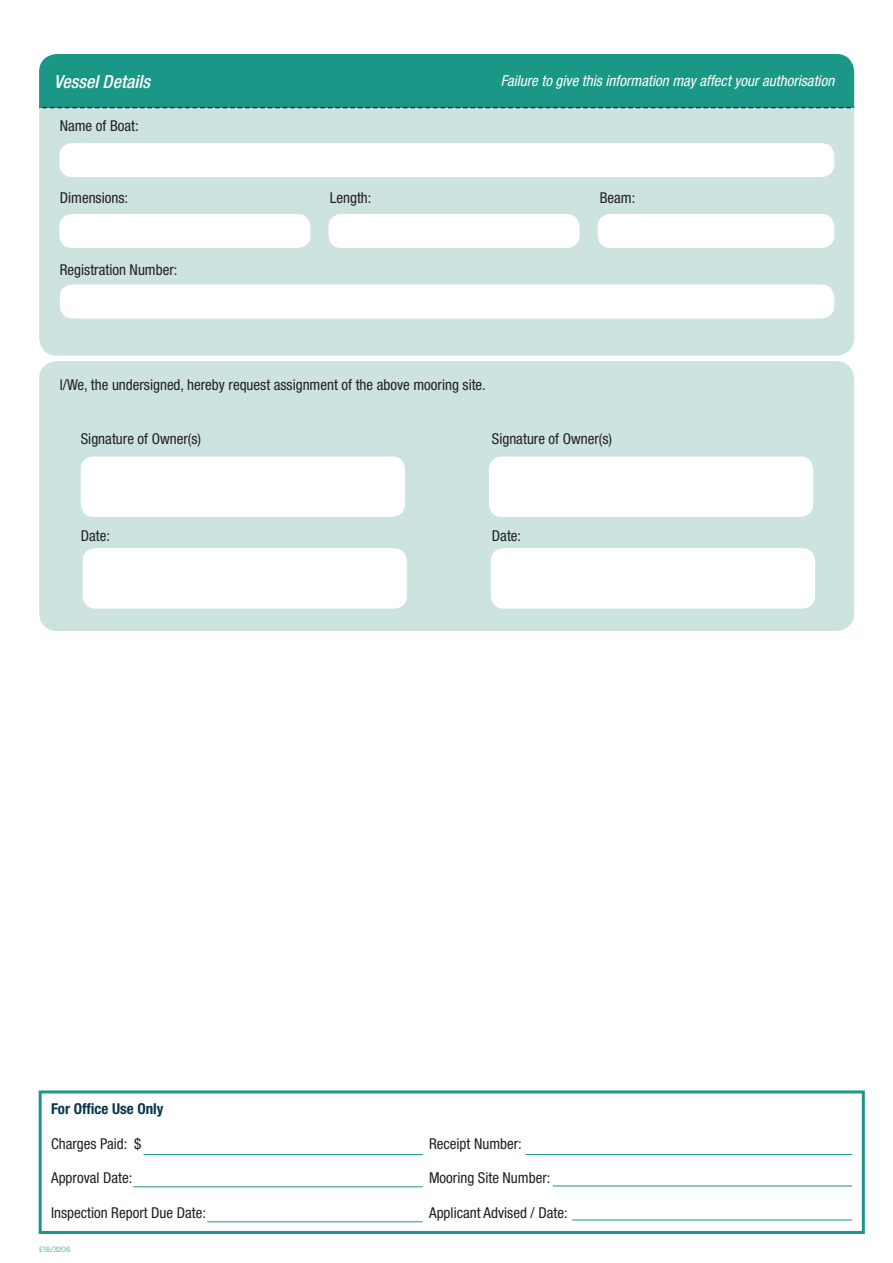
<style>
.page{position:relative;width:893px;height:1263px;background:#fff}
.page>*{position:absolute;margin:0;border:0;box-sizing:border-box;transform-origin:0 0}
.Headings{font:italic 500 condensed 18px "Helvetica Neue LT Pro";color:#fff}
.Paragraph_Style_1{font:condensed 15px "Helvetica Neue LT Pro";color:#231f20}
.Paragraph_Style_1-2{font:italic condensed 15px "Helvetica Neue LT Pro";color:#fff}
.Paragraph_Style_1-3{font:700 condensed 15px "Helvetica Neue LT Pro";color:#073549}
.Normal_text{font:300 9px "National";color:#1b9788}
</style>
<div class="page">
<div style="left:39px;top:361px;width:815px;height:270px;background:#cce3e0;border-radius:18px"></div>
<div style="left:39px;top:54px;width:815px;height:302px;background:#cce3e0;border-radius:18px"></div>
<div style="left:39px;top:54px;width:815px;height:55px;background:#1b9788"></div>
<div style="left:59px;top:143px;width:775px;height:34px;background:#fff;border-radius:13px"></div>
<div style="left:59px;top:214px;width:251px;height:34px;background:#fff;border-radius:13px"></div>
<div style="left:328px;top:214px;width:252px;height:34px;background:#fff;border-radius:13px"></div>
<div style="left:598px;top:214px;width:236px;height:34px;background:#fff;border-radius:13px"></div>
<div style="left:60px;top:284px;width:774px;height:34px;background:#fff;border-radius:13px"></div>
<div style="left:81px;top:456px;width:324px;height:61px;background:#fff;border-radius:13px"></div>
<div style="left:489px;top:456px;width:324px;height:61px;background:#fff;border-radius:13px"></div>
<div style="left:83px;top:548px;width:324px;height:61px;background:#fff;border-radius:13px"></div>
<div style="left:491px;top:548px;width:324px;height:61px;background:#fff;border-radius:13px"></div>
<div style="left:39px;top:1090px;width:826px;height:144px;border:3px solid #1b9788"></div>
<hr style="left:144px;top:1154px;width:279px;height:1px;background:#1b9788">
<hr style="left:525px;top:1154px;width:327px;height:1px;background:#1b9788">
<hr style="left:133px;top:1186px;width:290px;height:1px;background:#1b9788">
<hr style="left:553px;top:1185px;width:299px;height:1px;background:#1b9788">
<hr style="left:207px;top:1221px;width:216px;height:1px;background:#1b9788">
<hr style="left:572px;top:1219px;width:280px;height:1px;background:#1b9788">
<p class="Headings" style="left:54px;top:71px;width:97px">Vessel Details</p>
<p class="Paragraph_Style_1" style="left:60px;top:117px;width:80px">Name of Boat:</p>
<p class="Paragraph_Style_1-2" style="left:501px;top:72px;width:335px">Failure to give this information may affect your authorisation</p>
<p class="Paragraph_Style_1" style="left:60px;top:189px;width:70px">Dimensions:</p>
<p class="Paragraph_Style_1" style="left:330px;top:189px;width:43px">Length:</p>
<p class="Paragraph_Style_1" style="left:600px;top:189px;width:37px">Beam:</p>
<p class="Paragraph_Style_1" style="left:60px;top:261px;width:119px">Registration Number:</p>
<p class="Paragraph_Style_1" style="left:60px;top:376px;width:428px">I/We, the undersigned, hereby request assignment of the above mooring site.</p>
<p class="Paragraph_Style_1" style="left:81px;top:430px;width:122px">Signature of Owner(s)</p>
<p class="Paragraph_Style_1" style="left:492px;top:430px;width:122px">Signature of Owner(s)</p>
<p class="Paragraph_Style_1" style="left:81px;top:527px;width:31px">Date:</p>
<p class="Paragraph_Style_1" style="left:492px;top:527px;width:31px">Date:</p>
<p class="Paragraph_Style_1-3" style="left:51px;top:1100px;width:114px">For Office Use Only</p>
<p class="Paragraph_Style_1" style="left:51px;top:1135px;width:92px">Charges Paid: $</p>
<p class="Paragraph_Style_1" style="left:429px;top:1135px;width:94px">Receipt Number:</p>
<p class="Paragraph_Style_1" style="left:51px;top:1169px;width:83px">Approval Date:</p>
<p class="Paragraph_Style_1" style="left:429px;top:1169px;width:123px">Mooring Site Number:</p>
<p class="Paragraph_Style_1" style="left:51px;top:1204px;width:157px">Inspection Report Due Date:</p>
<p class="Paragraph_Style_1" style="left:429px;top:1204px;width:140px">Applicant Advised / Date:</p>
<p class="Normal_text" style="left:39px;top:1243px;width:33px">E18/3206</p>
</div>
